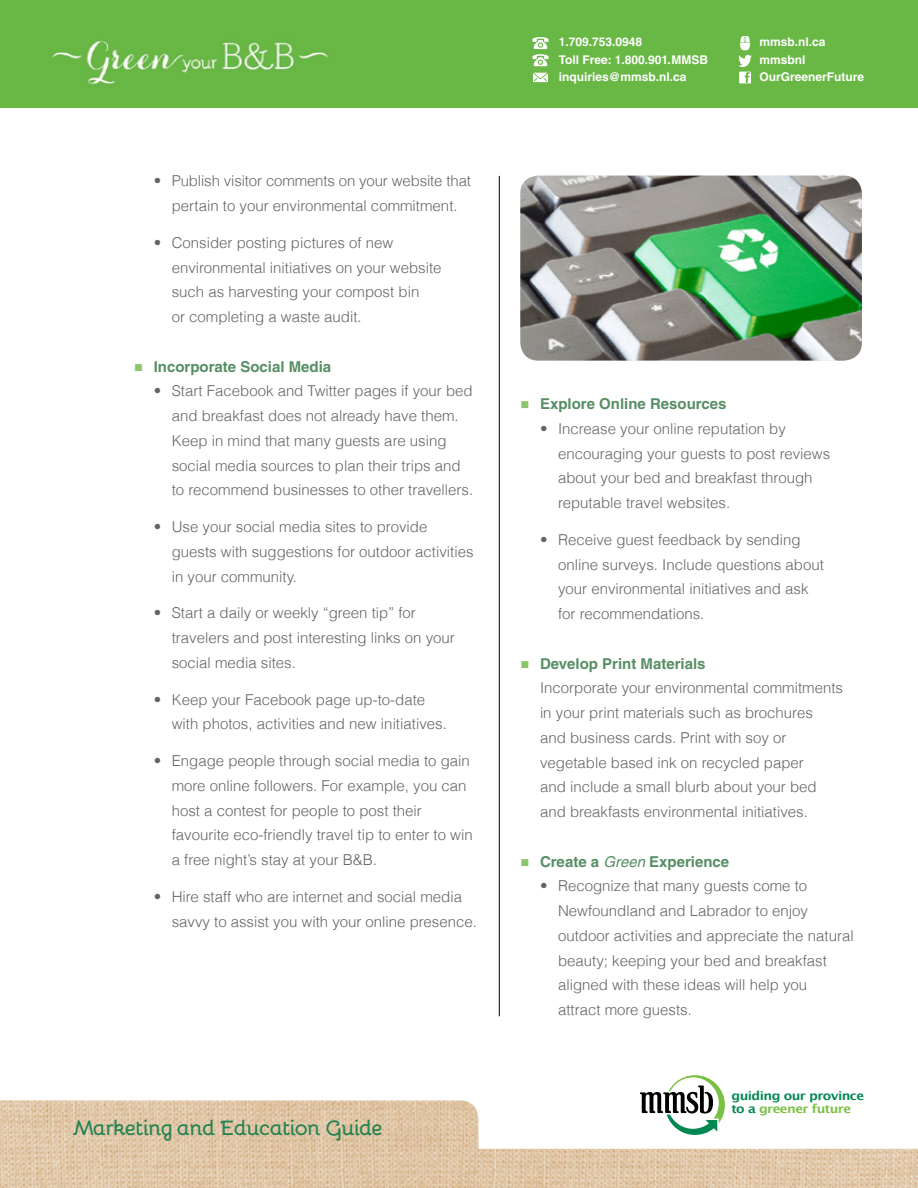
<style>
.page{position:relative;width:918px;height:1188px;background:#fff}
.page>*{position:absolute;margin:0;border:0;box-sizing:border-box;transform-origin:0 0}
.t1{font:700 21px "Bellota";letter-spacing:-.05em;color:#037742}
.t2{font:300 15px/24.8px "Helvetica";color:#636466;text-align:center}
.t3{font:700 15px "Helvetica";color:#578e64}
.t4{font:700 12.15px/13.4px "Lucida Grande";letter-spacing:-.045em;color:#008752;scale:1.1 1}
.t5{font:700 12px/17.2px "Helvetica";color:#fff}
.s1{color:#8ec46e}
.s2{font-weight:400;font-style:italic}
.s3{color:#7ac143}
</style>
<div class="page">
<img style="left:0;top:1100px;width:918px;height:88px">
<div style="left:0;top:0;width:918px;height:108px;background:#69b845"></div>
<svg style="left:640px;top:1075px;width:85px;height:60px"></svg>
<svg style="left:738px;top:36px;width:14px;height:47px"></svg>
<svg style="left:533px;top:73px;width:15px;height:9px"></svg>
<svg style="left:532px;top:37px;width:17px;height:29px"></svg>
<hr style="left:499px;top:176px;width:1px;height:840px;background:#000">
<img style="left:520px;top:176px;width:342px;height:185px">
<p class="t2" style="left:154px;top:169px;width:319px">• Publish visitor comments on your website that</p>
<p class="t2" style="left:172px;top:193px;width:287px">pertain to your environmental commitment.</p>
<p class="t2" style="left:154px;top:230px;width:241px">• Consider posting pictures of new</p>
<p class="t2" style="left:172px;top:255px;width:271px">environmental initiatives on your website</p>
<p class="t2" style="left:172px;top:280px;width:249px">such as harvesting your compost bin</p>
<p class="t2" style="left:172px;top:304px;width:192px">or completing a waste audit.</p>
<p class="t3" style="left:134px;top:357px;width:199px"><span class="s1">■</span> Incorporate Social Media</p>
<p class="t2" style="left:154px;top:379px;width:320px">• Start Facebook and Twitter pages if your bed and breakfast does not already have them.<br>Keep in mind that many guests are using</p>
<p class="t2" style="left:172px;top:453px;width:290px">social media sources to plan their trips and</p>
<p class="t2" style="left:172px;top:478px;width:303px">to recommend businesses to other travellers.</p>
<p class="t2" style="left:154px;top:514px;width:275px">• Use your social media sites to provide</p>
<p class="t2" style="left:172px;top:539px;width:303px">guests with suggestions for outdoor activities</p>
<p class="t2" style="left:172px;top:564px;width:127px">in your community.</p>
<p class="t2" style="left:154px;top:601px;width:264px">• Start a daily or weekly “green tip” for</p>
<p class="t2" style="left:172px;top:625px;width:285px">travelers and post interesting links on your</p>
<p class="t2" style="left:172px;top:650px;width:126px">social media sites.</p>
<p class="t2" style="left:154px;top:687px;width:273px">• Keep your Facebook page up-to-date</p>
<p class="t2" style="left:172px;top:712px;width:277px">with photos, activities and new initiatives.</p>
<p class="t2" style="left:154px;top:748px;width:318px">• Engage people through social media to gain</p>
<p class="t2" style="left:172px;top:773px;width:296px">more online followers. For example, you can</p>
<p class="t2" style="left:172px;top:798px;width:252px">host a contest for people to post their</p>
<p class="t2" style="left:172px;top:823px;width:302px">favourite eco-friendly travel tip to enter to win</p>
<p class="t2" style="left:172px;top:847px;width:207px">a free night’s stay at your B&amp;B.</p>
<p class="t2" style="left:154px;top:884px;width:310px">• Hire staff who are internet and social media</p>
<p class="t2" style="left:172px;top:909px;width:307px">savvy to assist you with your online presence.</p>
<h1 class="t1" style="left:72px;top:1109px;width:312px">Marketing and Education Guide</h1>
<p class="t5" style="left:559px;top:33px;width:151px">1.709.753.0948<br>Toll Free: 1.800.901.MMSB inquiries@mmsb.nl.ca</p>
<p class="t5" style="left:759px;top:33px;width:106px">mmsb.nl.ca mmsbnl<br>OurGreenerFuture</p>
<p class="t3" style="left:520px;top:395px;width:207px"><span class="s1">■</span> Explore Online Resources</p>
<p class="t2" style="left:540px;top:416px;width:247px">• Increase your online reputation by</p>
<p class="t2" style="left:558px;top:441px;width:274px">encouraging your guests to post reviews</p>
<p class="t2" style="left:558px;top:466px;width:256px">about your bed and breakfast through</p>
<p class="t2" style="left:558px;top:490px;width:174px">reputable travel websites.</p>
<p class="t2" style="left:540px;top:527px;width:262px">• Receive guest feedback by sending</p>
<p class="t2" style="left:558px;top:552px;width:267px">online surveys. Include questions about</p>
<p class="t2" style="left:558px;top:577px;width:252px">your environmental initiatives and ask</p>
<p class="t2" style="left:558px;top:601px;width:148px">for recommendations.</p>
<p class="t3" style="left:520px;top:654px;width:187px"><span class="s1">■</span> Develop Print Materials</p>
<p class="t2" style="left:540px;top:676px;width:305px">Incorporate your environmental commitments</p>
<p class="t2" style="left:540px;top:700px;width:274px">in your print materials such as brochures</p>
<p class="t2" style="left:540px;top:725px;width:248px">and business cards. Print with soy or</p>
<p class="t2" style="left:540px;top:750px;width:265px">vegetable based ink on recycled paper</p>
<p class="t2" style="left:540px;top:775px;width:278px">and include a small blurb about your bed</p>
<p class="t2" style="left:540px;top:799px;width:269px">and breakfasts environmental initiatives.</p>
<p class="t3" style="left:520px;top:852px;width:210px"><span class="s1">■</span> Create a <span class="s2">Green</span> Experience</p>
<p class="t2" style="left:540px;top:874px;width:269px">• Recognize that many guests come to</p>
<p class="t2" style="left:558px;top:898px;width:252px">Newfoundland and Labrador to enjoy</p>
<p class="t2" style="left:558px;top:923px;width:297px">outdoor activities and appreciate the natural</p>
<p class="t2" style="left:558px;top:948px;width:270px">beauty; keeping your bed and breakfast</p>
<p class="t2" style="left:558px;top:973px;width:251px">aligned with these ideas will help you</p>
<p class="t2" style="left:558px;top:997px;width:135px">attract more guests.</p>
<p class="t4" style="left:732px;top:1089px;width:122px">guiding our province to a <span class="s3">greener future</span></p>
</div>
